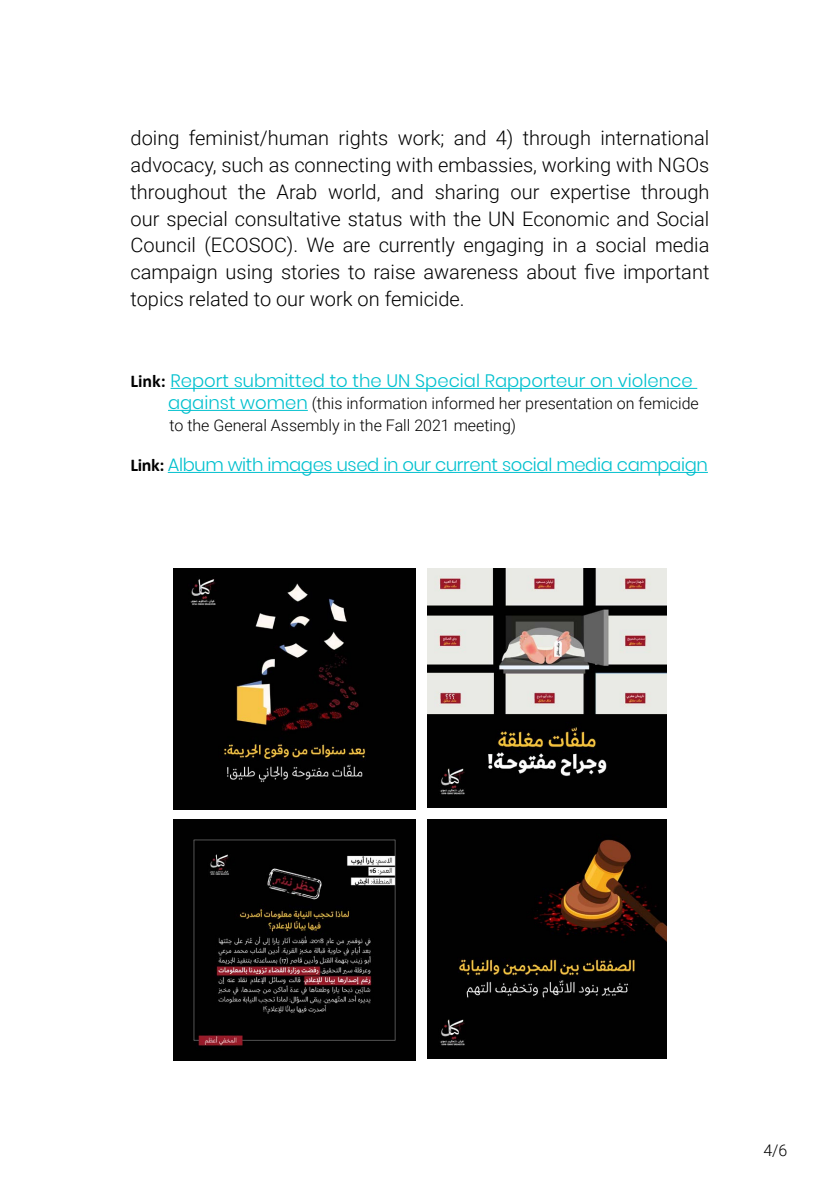
<style>
.page{position:relative;width:840px;height:1191px;background:#fff}
.page>*{position:absolute;margin:0;border:0;box-sizing:border-box;transform-origin:0 0}
.t1{font:300 20px/26.6px "Roboto";color:#000}
.t2{font:300 18px "Poppins";color:#00c0ce}
.t3{font:300 18px "Poppins";letter-spacing:-.02em;color:#00c0ce}
.t4{font:300 16px "Roboto";color:#000}
.s1{font-family:"Calibri";font-weight:700;color:#000}
</style>
<div class="page">
<hr style="left:170px;top:388px;width:527px;height:1px;background:#00c0ce">
<hr style="left:168px;top:410px;width:140px;height:1px;background:#00c0ce">
<hr style="left:168px;top:472px;width:539px;height:1px;background:#00c0ce">
<img style="left:427px;top:819px;width:238px;height:239px">
<img style="left:174px;top:819px;width:241px;height:241px">
<img style="left:427px;top:568px;width:238px;height:239px">
<img style="left:174px;top:568px;width:241px;height:241px">
<p class="t1" style="left:495px;top:124px;width:19px">4)</p>
<p class="t1" style="left:189px;top:124px;width:142px">feminist/human</p>
<p class="t1" style="left:130px;top:124px;width:50px">doing</p>
<p class="t1" style="left:130px;top:151px;width:580px">advocacy, such as connecting with embassies, working with NGOs</p>
<p class="t1" style="left:640px;top:178px;width:70px">through</p>
<p class="t1" style="left:338px;top:124px;width:51px">rights</p>
<p class="t1" style="left:397px;top:124px;width:48px">work;</p>
<p class="t1" style="left:453px;top:124px;width:34px">and</p>
<p class="t1" style="left:522px;top:124px;width:70px">through</p>
<p class="t1" style="left:600px;top:124px;width:110px">international</p>
<p class="t1" style="left:130px;top:178px;width:580px">throughout<br>our special consultative status with the UN Economic and Social Council (ECOSOC .) We are currently engaging in a social media campaign using stories to raise awareness about five important topics related to our work on femicide.</p>
<p class="t1" style="left:238px;top:178px;width:29px">the</p>
<p class="t1" style="left:276px;top:178px;width:42px">Arab</p>
<p class="t1" style="left:328px;top:178px;width:54px">world,</p>
<p class="t1" style="left:391px;top:178px;width:34px">and</p>
<p class="t1" style="left:434px;top:178px;width:67px">sharing</p>
<p class="t1" style="left:550px;top:178px;width:82px">expertise</p>
<p class="t1" style="left:510px;top:178px;width:30px">our</p>
<p class="t2" style="left:130px;top:370px;width:563px"><span class="s1">Link:</span> Report submitted to the UN Special Rapporteur on violence</p>
<p class="t4" style="left:311px;top:392px;width:388px">(this information informed her presentation on femicide</p>
<p class="t2" style="left:168px;top:392px;width:141px">against women</p>
<p class="t4" style="left:169px;top:414px;width:348px">to the General Assembly in the Fall 2021 meeting(</p>
<p class="t3" style="left:130px;top:454px;width:578px"><span class="s1">Link:</span> Album with images used in our current social media campaign</p>
<p class="t4" style="left:763px;top:1138px;width:26px">4/6</p>
</div>
